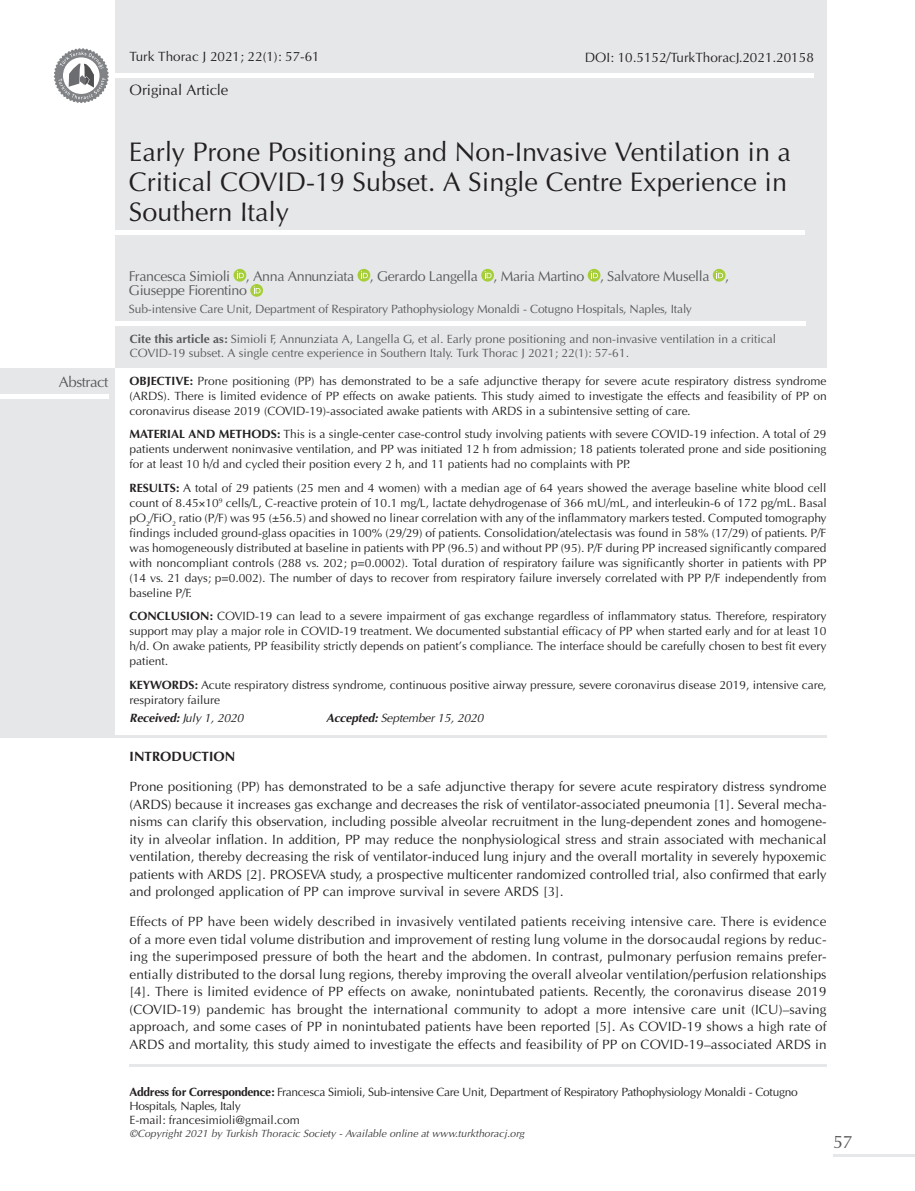
<style>
.page{position:relative;width:915px;height:1191px;background:#fff}
.page>*{position:absolute;margin:0;border:0;box-sizing:border-box;transform-origin:0 0}
.t1{font:27px/30px "Optima Normal Tr";color:#231f20}
.t2{font:18px "Optima Normal Tr";color:#57585a}
.t3{font:15px "Optima Normal Tr";color:#231f20}
.t4{font:15px "Optima Normal Tr";letter-spacing:-.03em;color:#57585a}
.t5{font:14.25px/14.1px "Optima Normal Tr";letter-spacing:-.025em;color:#57585a}
.t6{font:13.5px/17.5px "Optima Normal Tr";color:#231f20;text-align:justify}
.Heading_2{font:13.5px "Optima Bold Tr";color:#231f20}
.t7{font:12px/15px "Optima Normal Tr";color:#231f20;text-align:justify}
.t8{font:12px/14.4px "Optima Normal Tr";color:#57585a}
.t9{font:12px/14.4px "Optima Normal Tr";letter-spacing:-.025em;color:#231f20}
.t10{font:12px "Optima Italic Tr";letter-spacing:-.01em;color:#231f20}
.t11{font:10.5px "Optima Italic Tr";color:#3e3e3f}
.s1{font-family:"Optima Bold Tr"}
.s2{font-family:"Optima Tr";font-weight:700;font-style:italic}
</style>
<div class="page">
<div style="left:115px;top:0;width:711px;height:368px;background:#e6e7e9"></div>
<svg style="left:233px;top:269px;width:13px;height:13px"></svg>
<svg style="left:237px;top:271px;width:7px;height:7px"></svg>
<svg style="left:357px;top:269px;width:13px;height:13px"></svg>
<svg style="left:361px;top:271px;width:7px;height:7px"></svg>
<svg style="left:481px;top:269px;width:13px;height:13px"></svg>
<svg style="left:484px;top:271px;width:7px;height:7px"></svg>
<svg style="left:587px;top:269px;width:13px;height:13px"></svg>
<svg style="left:591px;top:271px;width:6px;height:7px"></svg>
<svg style="left:712px;top:269px;width:13px;height:13px"></svg>
<svg style="left:716px;top:271px;width:6px;height:7px"></svg>
<svg style="left:250px;top:284px;width:13px;height:13px"></svg>
<svg style="left:253px;top:286px;width:7px;height:7px"></svg>
<hr style="left:4px;top:74px;width:809px;height:4px;background:#fff">
<svg style="left:53px;top:48px;width:56px;height:55px"></svg>
<hr style="left:0;top:231px;width:804px;height:4px;background:#fff">
<hr style="left:129px;top:1063px;width:697px;height:3px;background:#e6e7e9">
<hr style="left:833px;top:1154px;width:81px;height:2px;background:#e6e7e9">
<hr style="left:0;top:321px;width:805px;height:4px;background:#fff">
<div style="left:0;top:368px;width:115px;height:369px;background:#e6e7e9"></div>
<div style="left:0;top:394px;width:108px;height:5px;background:#fff"></div>
<hr style="left:0;top:735px;width:826px;height:3px;background:#e6e7e9">
<p class="t4" style="left:59px;top:373px;width:51px">Abstract</p>
<p class="t6" style="left:129px;top:48px;width:192px">Turk Thorac J 2021; 22(1): 57-61</p>
<p class="t3" style="left:129px;top:81px;width:100px">Original Article</p>
<p class="t6" style="left:584px;top:49px;width:230px">DOI: 10.5152/TurkThoracJ.2021.20158</p>
<p class="t1" style="left:129px;top:136px;width:663px">Early Prone Positioning and Non-Invasive Ventilation in a<br>Critical COVID-19 Subset. A Single Centre Experience in<br>Southern Italy</p>
<p class="t5" style="left:129px;top:269px;width:601px">Francesca Simioli , Anna Annunziata , Gerardo Langella , Maria Martino , Salvatore Musella ,<br>Giuseppe Fiorentino</p>
<p class="t8" style="left:129px;top:302px;width:564px">Sub-intensive Care Unit, Department of Respiratory Pathophysiology Monaldi - Cotugno Hospitals, Naples, Italy</p>
<p class="t8" style="left:130px;top:332px;width:647px"><span class="s1">Cite this article as:</span> Simioli F, Annunziata A, Langella G, et al. Early prone positioning and non-invasive ventilation in a critical<br>COVID-19 subset. A single centre experience in Southern Italy. Turk Thorac J 2021; 22(1): 57-61.</p>
<p class="t7" style="left:129px;top:373px;width:698px"><span class="s1">OBJECTIVE:</span> Prone positioning (PP) has demonstrated to be a safe adjunctive therapy for severe acute respiratory distress syndrome (ARDS). There is limited evidence of PP effects on awake patients. This study aimed to investigate the effects and feasibility of PP on coronavirus disease 2019 (COVID-19)-associated awake patients with ARDS in a subintensive setting of care.</p>
<p class="t7" style="left:129px;top:426px;width:698px"><span class="s1">MATERIAL AND METHODS:</span> This is a single-center case-control study involving patients with severe COVID-19 infection. A total of 29 patients underwent noninvasive ventilation, and PP was initiated 12 h from admission; 18 patients tolerated prone and side positioning for at least 10 h/d and cycled their position every 2 h, and 11 patients had no complaints with PP.</p>
<p class="t7" style="left:129px;top:480px;width:698px"><span class="s1">RESULTS:</span> A total of 29 patients (25 men and 4 women) with a median age of 64 years showed the average baseline white blood cell count of 8.45 10<sup>9</sup> cells/L, C-reactive protein of 10.1 mg/L, lactate dehydrogenase of 366 mU/mL, and interleukin-6 of 172 pg/mL. Basal pO<sub>2</sub>/FiO<sub>2</sub> ratio (P/F) was 95 (±56.5) and showed no linear correlation with any of the inflammatory markers tested. Computed tomography findings included ground-glass opacities in 100% (29/29) of patients. Consolidation/atelectasis was found in 58% (17/29) of patients. P/F was homogeneously distributed at baseline in patients with PP (96.5) and without PP (95). P/F during PP increased significantly compared with noncompliant controls (288 vs. 202; p=0.0002). Total duration of respiratory failure was significantly shorter in patients with PP (14 vs. 21 days; p=0.002). The number of days to recover from respiratory failure inversely correlated with PP P/F independently from baseline P/F.</p>
<p class="t7" style="left:129px;top:608px;width:698px"><span class="s1">CONCLUSION:</span> COVID-19 can lead to a severe impairment of gas exchange regardless of inflammatory status. Therefore, respiratory support may play a major role in COVID-19 treatment. We documented substantial efficacy of PP when started early and for at least 10 h/d. On awake patients, PP feasibility strictly depends on patient’s compliance. The interface should be carefully chosen to best fit every patient.</p>
<p class="t7" style="left:129px;top:677px;width:698px"><span class="s1">KEYWORDS:</span> Acute respiratory distress syndrome, continuous positive airway pressure, severe coronavirus disease 2019, intensive care, respiratory failure</p>
<p class="t10" style="left:129px;top:711px;width:115px"><span class="s2">Received:</span> July 1, 2020</p>
<p class="t10" style="left:326px;top:711px;width:159px"><span class="s2">Accepted:</span> September 15, 2020</p>
<p class="Heading_2" style="left:129px;top:748px;width:107px">INTRODUCTION</p>
<p class="t6" style="left:129px;top:778px;width:698px">Prone positioning (PP) has demonstrated to be a safe adjunctive therapy for severe acute respiratory distress syndrome (ARDS) because it increases gas exchange and decreases the risk of ventilator-associated pneumonia [1]. Several mecha&shy;nisms can clarify this observation, including possible alveolar recruitment in the lung-dependent zones and homogene&shy;ity in alveolar inflation. In addition, PP may reduce the nonphysiological stress and strain associated with mechanical ventilation, thereby decreasing the risk of ventilator-induced lung injury and the overall mortality in severely hypoxemic patients with ARDS [2]. PROSEVA study, a prospective multicenter randomized controlled trial, also confirmed that early and prolonged application of PP can improve survival in severe ARDS [3].</p>
<p class="t6" style="left:129px;top:913px;width:698px">Effects of PP have been widely described in invasively ventilated patients receiving intensive care. There is evidence of a more even tidal volume distribution and improvement of resting lung volume in the dorsocaudal regions by reduc&shy;ing the superimposed pressure of both the heart and the abdomen. In contrast, pulmonary perfusion remains prefer&shy;entially distributed to the dorsal lung regions, thereby improving the overall alveolar ventilation/perfusion relationships [4]. There is limited evidence of PP effects on awake, nonintubated patients. Recently, the coronavirus disease 2019 (COVID-19) pandemic has brought the international community to adopt a more intensive care unit (ICU)–saving approach, and some cases of PP in nonintubated patients have been reported [5]. As COVID-19 shows a high rate of ARDS and mortality, this study aimed to investigate the effects and feasibility of PP on COVID-19–associated ARDS in</p>
<p class="t9" style="left:129px;top:1084px;width:669px"><span class="s1">Address for Correspondence:</span> Francesca Simioli, Sub-intensive Care Unit, Department of Respiratory Pathophysiology Monaldi - Cotugno<br>Hospitals, Naples, Italy<br>E-mail: francesimioli@gmail.com</p>
<p class="t11" style="left:129px;top:1127px;width:396px">©Copyright 2021 by Turkish Thoracic Society - Available online at www.turkthoracj.org</p>
<p class="t2" style="left:833px;top:1131px;width:21px">57</p>
</div>
